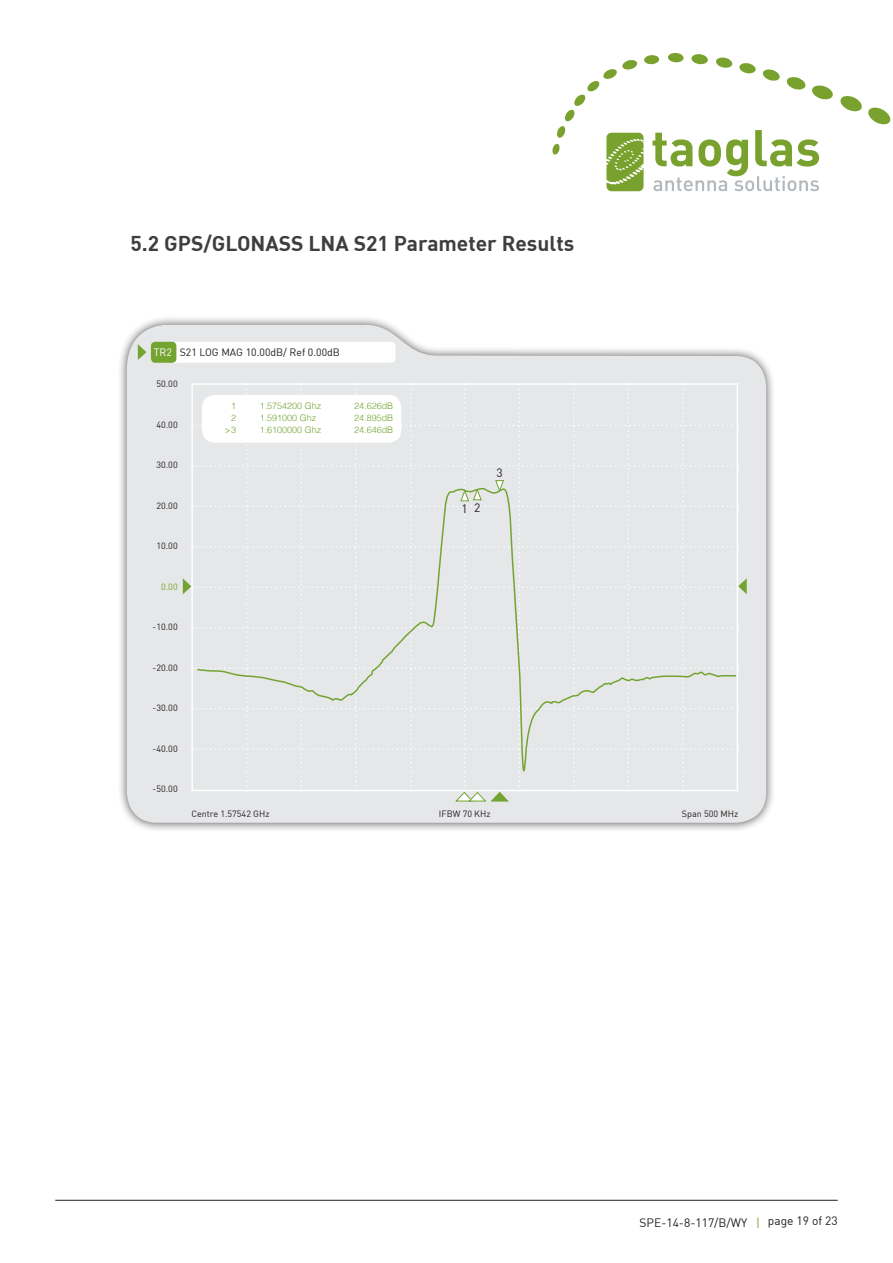
<style>
.page{position:relative;width:893px;height:1263px;background:#fff}
.page>*{position:absolute;margin:0;border:0;box-sizing:border-box;transform-origin:0 0}
.t1{font:700 21px "DIN";color:#3e3e3f}
.t2{font:12px "DIN";color:#231f20}
.t3{font:10.5px "DIN";color:#231f20}
.t4{font:9px "DIN";color:#231f20}
.t5{font:300 9px "Helvetica";color:#73a432}
.t6{font:9px "DIN";color:#78a22d}
.s1{color:#fff}
.s2{color:#78a22d}
</style>
<div class="page">
<hr style="left:55px;top:1200px;width:783px;height:1px;background:#231f20">
<svg style="left:653px;top:54px;width:238px;height:137px"></svg>
<div style="left:668px;top:53px;width:16px;height:10px;background:#78a22d;border-radius:50%"></div>
<div style="left:644px;top:55px;width:15px;height:9px;background:#78a22d;border-radius:50%"></div>
<svg style="left:552px;top:60px;width:92px;height:131px"></svg>
<div style="left:117px;top:315px;width:659px;height:517px;background:#231f20;opacity:.75"></div>
<svg style="left:127px;top:325px;width:639px;height:498px;background:#e7e8ea"></svg>
<div style="left:151px;top:342px;width:244px;height:21px;background:#fff;border-radius:4px"></div>
<div style="left:151px;top:342px;width:25px;height:21px;background:#73a432;border-radius:4px"></div>
<svg style="left:138px;top:344px;width:8px;height:16px"></svg>
<svg style="left:183px;top:383px;width:564px;height:419px;background:#e6e7e8"></svg>
<p class="t1" style="left:131px;top:230px;width:445px">5.2 GPS/GLONASS LNA S21 Parameter Results</p>
<p class="t3" style="left:154px;top:346px;width:188px"><span class="s1">TR2</span> S21 LOG MAG 10.00dB/ Ref 0.00dB</p>
<p class="t4" style="left:156px;top:378px;width:23px">50.00</p>
<p class="t4" style="left:156px;top:419px;width:23px">40.00</p>
<p class="t4" style="left:156px;top:459px;width:23px">30.00</p>
<p class="t4" style="left:156px;top:500px;width:23px">20.00</p>
<p class="t4" style="left:156px;top:540px;width:23px">10.00</p>
<p class="t6" style="left:161px;top:581px;width:18px">0.00</p>
<p class="t4" style="left:153px;top:621px;width:27px">-10.00</p>
<p class="t4" style="left:153px;top:662px;width:27px">-20.00</p>
<p class="t4" style="left:153px;top:702px;width:27px">-30.00</p>
<p class="t4" style="left:153px;top:743px;width:27px">-40.00</p>
<p class="t4" style="left:153px;top:783px;width:27px">-50.00</p>
<p class="t5" style="left:231px;top:399px;width:7px">1</p>
<p class="t5" style="left:260px;top:399px;width:63px">1.5754200 Ghz</p>
<p class="t5" style="left:354px;top:399px;width:41px">24.626dB</p>
<p class="t5" style="left:231px;top:411px;width:7px">2</p>
<p class="t5" style="left:260px;top:411px;width:58px">1.591000 Ghz</p>
<p class="t5" style="left:354px;top:411px;width:41px">24.895dB</p>
<p class="t5" style="left:225px;top:423px;width:13px">&gt;3</p>
<p class="t5" style="left:260px;top:423px;width:63px">1.6100000 Ghz</p>
<p class="t5" style="left:354px;top:423px;width:41px">24.646dB</p>
<p class="t2" style="left:462px;top:501px;width:8px">1</p>
<p class="t2" style="left:474px;top:500px;width:8px">2</p>
<p class="t2" style="left:496px;top:465px;width:8px">3</p>
<p class="t4" style="left:191px;top:808px;width:80px">Centre 1.57542 GHz</p>
<p class="t4" style="left:439px;top:808px;width:53px">IFBW 70 KHz</p>
<p class="t4" style="left:682px;top:808px;width:58px">Span 500 MHz</p>
<h2 class="t2" style="left:639px;top:1215px;width:200px">SPE-14-8-117/B/WY <span class="s2">|</span> page 19 of 23</h2>
</div>
